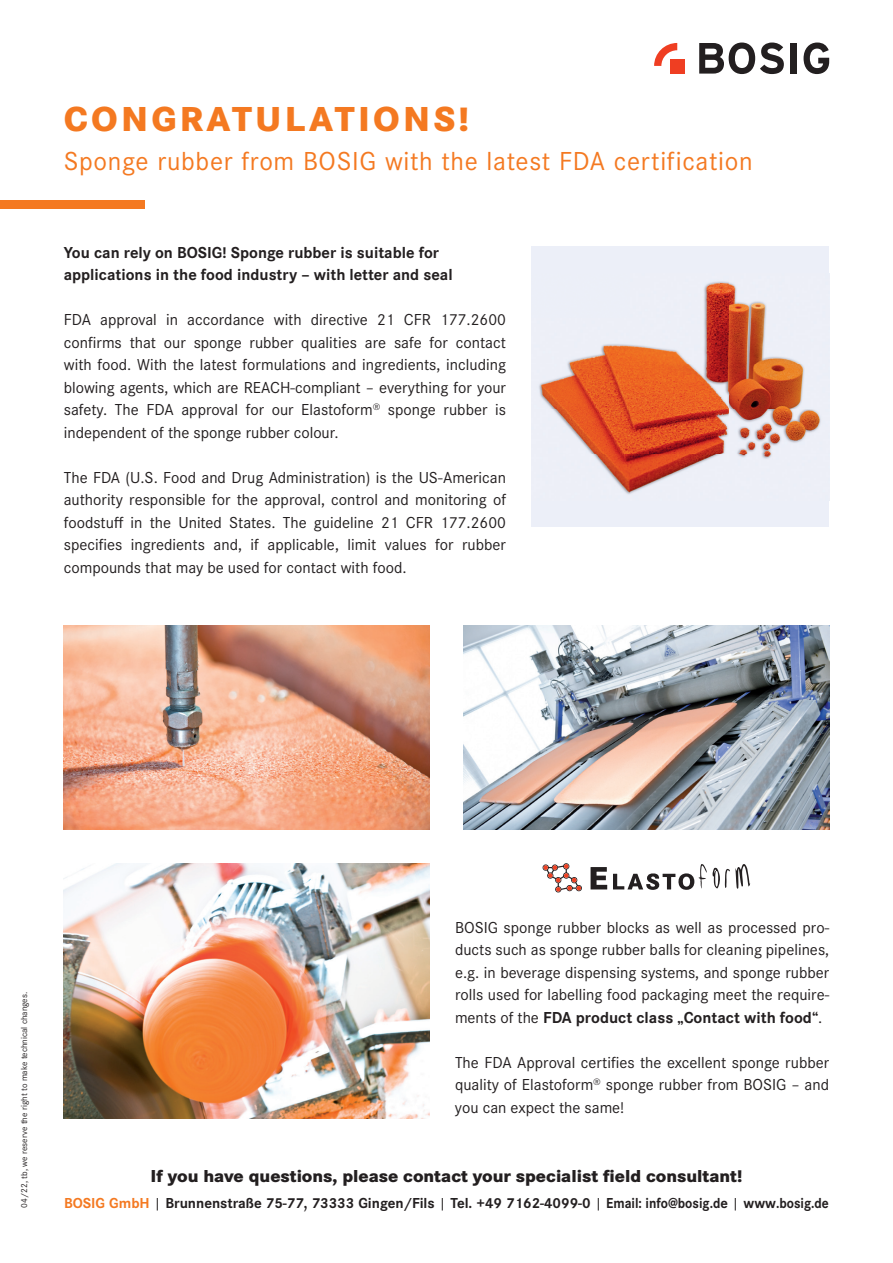
<style>
.page{position:relative;width:893px;height:1263px;background:#fff}
.page>*{position:absolute;margin:0;border:0;box-sizing:border-box;transform-origin:0 0}
.t1{font:800 36px "Corporate S";letter-spacing:.09em;color:#f47921}
.t2{font:27px "Corporate S";letter-spacing:.025em;color:#f47921}
.t3{font:800 18px "Corporate S";color:#231f20}
.t4{font:16.5px/22.5px "Corporate S";color:#231f20;text-align:justify}
.t5{font:700 16.5px/22.5px "Corporate S";color:#231f20}
.t6{font:700 15px "Corporate S";color:#231f20}
.t7{font:9px "Corporate S";color:#231f20}
.s1{font-weight:700}
.s2{color:#f47921}
.s3{font-weight:400}
</style>
<div class="page">
<svg style="left:654px;top:43px;width:23px;height:23px"></svg>
<div style="left:670px;top:59px;width:15px;height:15px;background:#ef3e22"></div>
<svg style="left:699px;top:43px;width:85px;height:31px"></svg>
<div style="left:791px;top:43px;width:6px;height:31px;background:#231f20"></div>
<svg style="left:803px;top:43px;width:26px;height:31px"></svg>
<div style="left:0;top:200px;width:145px;height:8px;background:#f47921"></div>
<div style="left:531px;top:247px;width:298px;height:280px;background:#eceff8"></div>
<img style="left:539px;top:281px;width:282px;height:213px">
<svg style="left:590px;top:867px;width:17px;height:22px"></svg>
<svg style="left:613px;top:864px;width:137px;height:26px"></svg>
<svg style="left:543px;top:863px;width:39px;height:29px"></svg>
<img style="left:64px;top:863px;width:365px;height:255px">
<img style="left:64px;top:625px;width:365px;height:204px">
<img style="left:463px;top:625px;width:366px;height:204px">
<h1 class="t1" style="left:64px;top:94px;width:407px">CONGRATULATIONS!</h1>
<h2 class="t2" style="left:64px;top:143px;width:691px">Sponge rubber from BOSIG with the latest FDA certification</h2>
<p class="t5" style="left:64px;top:240px;width:390px">You can rely on BOSIG! Sponge rubber is suitable for applications in the food industry – with letter and seal</p>
<p class="t4" style="left:64px;top:308px;width:444px">FDA approval in accordance with directive 21 CFR 177.2600 confirms that our sponge rubber qualities are safe for contact with food. With the latest formulations and ingredients, including blowing agents, which are REACH-compliant – everything for your safety. The FDA approval for our Elastoform<sup>®</sup> sponge rubber is independent of the sponge rubber colour.</p>
<p class="t4" style="left:64px;top:465px;width:444px">The FDA (U.S. Food and Drug Administration) is the US-American authority responsible for the approval, control and monitoring of foodstuff in the United States. The guideline 21 CFR 177.2600 specifies ingredients and, if applicable, limit values for rubber compounds that may be used for contact with food.</p>
<p class="t7" style="left:18px;top:1208px;width:217px;rotate:-90deg">04/22, tb, we reserve the right to make technical changes.</p>
<p class="t4" style="left:455px;top:915px;width:376px">BOSIG sponge rubber blocks as well as processed pro&shy;ducts such as sponge rubber balls for cleaning pipelines, e.g. in beverage dispensing systems, and sponge rubber rolls used for labelling food packaging meet the require&shy;ments of the <span class="s1">FDA product class „Contact with food“</span>.</p>
<p class="t4" style="left:455px;top:1050px;width:376px">The FDA Approval certifies the excellent sponge rubber quality of Elastoform<sup>®</sup> sponge rubber from BOSIG – and you can expect the same!</p>
<p class="t3" style="left:151px;top:1164px;width:593px">If you have questions, please contact your specialist field consultant!</p>
<p class="t6" style="left:64px;top:1192px;width:766px"><span class="s2">BOSIG GmbH</span> <span class="s3">|</span> Brunnenstraße 75-77, 73333 Gingen/Fils <span class="s3">|</span> Tel. +49 7162-4099-0 <span class="s3">|</span> Email: info@bosig.de <span class="s3">|</span> www.bosig.de</p>
</div>
